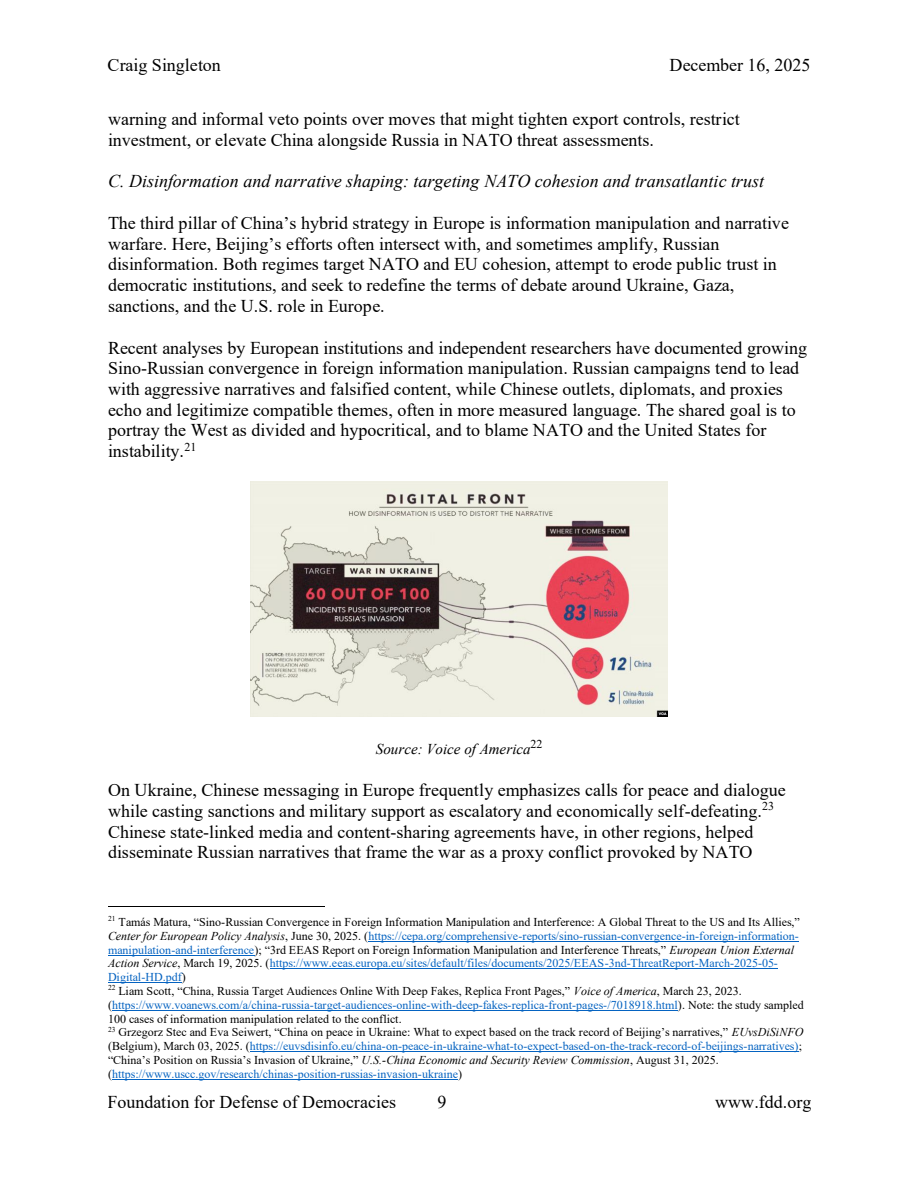
<style>
.page{position:relative;width:918px;height:1188px;background:#fff}
.page>*{position:absolute;margin:0;border:0;box-sizing:border-box;transform-origin:0 0}
.t1{font:18px/20.7px "Times New Roman";color:#000}
.t2{font:italic 18px "Times New Roman";color:#000}
.t3{font:italic 15px "Times New Roman";color:#000}
.t4{font:12px/13.8px "Times New Roman";color:#000}
.t5{font:12px/13.8px "Times New Roman";color:#0563c1}
.s1{color:#000}
.s2{font-style:italic;color:#000}
.s3{font-style:italic}
.s4{color:#0563c1}
</style>
<div class="page">
<hr style="left:108px;top:906px;width:216px;height:1px;background:#000">
<hr style="left:368px;top:941px;width:431px;height:1px;background:#0563c1">
<hr style="left:108px;top:955px;width:146px;height:1px;background:#0563c1">
<hr style="left:270px;top:969px;width:508px;height:1px;background:#0563c1">
<hr style="left:108px;top:982px;width:74px;height:1px;background:#0563c1">
<hr style="left:112px;top:1010px;width:566px;height:1px;background:#0563c1">
<hr style="left:250px;top:1051px;width:549px;height:1px;background:#0563c1">
<hr style="left:112px;top:1079px;width:346px;height:1px;background:#0563c1">
<img style="left:251px;top:482px;width:416px;height:234px">
<p class="t1" style="left:108px;top:54px;width:115px">Craig Singleton</p>
<p class="t1" style="left:670px;top:54px;width:142px">December 16, 2025</p>
<p class="t1" style="left:108px;top:108px;width:633px">warning and informal veto points over moves that might tighten export controls, restrict investment, or elevate China alongside Russia in NATO threat assessments.</p>
<h4 class="t2" style="left:108px;top:171px;width:658px">C. Disinformation and narrative shaping: targeting NATO cohesion and transatlantic trust</h4>
<p class="t1" style="left:108px;top:213px;width:683px">The third pillar of China’s hybrid strategy in Europe is information manipulation and narrative warfare. Here, Beijing’s efforts often intersect with, and sometimes amplify, Russian disinformation. Both regimes target NATO and EU cohesion, attempt to erode public trust in democratic institutions, and seek to redefine the terms of debate around Ukraine, Gaza, sanctions, and the U.S. role in Europe.</p>
<p class="t1" style="left:108px;top:337px;width:701px">Recent analyses by European institutions and independent researchers have documented growing Sino-Russian convergence in foreign information manipulation. Russian campaigns tend to lead with aggressive narratives and falsified content, while Chinese outlets, diplomats, and proxies echo and legitimize compatible themes, often in more measured language. The shared goal is to portray the West as divided and hypocritical, and to blame NATO and the United States for instability.<sup>21</sup></p>
<p class="t4" style="left:530px;top:737px;width:13px">22</p>
<p class="t1" style="left:108px;top:780px;width:679px">On Ukraine, Chinese messaging in Europe frequently emphasizes calls for peace and dialogue while casting sanctions and military support as escalatory and economically self-defeating.<sup>23<br></sup>Chinese state-linked media and content-sharing agreements have, in other regions, helped disseminate Russian narratives that frame the war as a proxy conflict provoked by NATO</p>
<p class="t3" style="left:376px;top:741px;width:156px">Source: Voice of America</p>
<p class="t5" style="left:108px;top:915px;width:693px"><sup>21</sup> <span class="s1">Tamás Matura, “Sino-Russian Convergence in Foreign Information Manipulation and Interference: A Global Threat to the US and Its Allies,” </span><span class="s2">Center for European Policy Analysis</span><span class="s1">, June 30, 2025. (</span>https://cepa.org/comprehensive-reports/sino-russian-convergence-in-foreign-information&shy;manipulation-and-interference<span class="s1">); “3rd EEAS Report on Foreign Information Manipulation and Interference Threats,”</span> <span class="s2">European Union External Action Service</span><span class="s1">, March 19, 2025. (</span>https://www.eeas.europa.eu/sites/default/files/documents/2025/EEAS-3nd-ThreatReport-March-2025-05- Digital-HD.pdf<span class="s1">)</span></p>
<p class="t4" style="left:108px;top:984px;width:697px"><sup>22</sup> Liam Scott, “China, Russia Target Audiences Online With Deep Fakes, Replica Front Pages,” <span class="s3">Voice of America</span>, March 23, 2023. (<span class="s4">https://www.voanews.com/a/china-russia-target-audiences-online-with-deep-fakes-replica-front-pages-/7018918.html</span>). Note: the study sampled<br>100 cases of information manipulation related to the conflict.</p>
<p class="t4" style="left:108px;top:1026px;width:697px"><sup>23</sup> Grzegorz Stec and Eva Seiwert, “China on peace in Ukraine: What to expect based on the track record of Beijing’s narratives,” <span class="s3">EUvsDiSiNFO </span>(Belgium), March 03, 2025. (<span class="s4">https://euvsdisinfo.eu/china-on-peace-in-ukraine-what-to-expect-based-on-the-track-record-of-beijings-narratives)</span>; “China’s Position on Russia’s Invasion of Ukraine,” <span class="s3">U.S.-China Economic and Security Review Commission</span>, August 31, 2025. (<span class="s4">https://www.uscc.gov/research/chinas-position-russias-invasion-ukraine</span>)</p>
<p class="t1" style="left:108px;top:1092px;width:290px">Foundation for Defense of Democracies</p>
<p class="t1" style="left:437px;top:1092px;width:10px">9</p>
<p class="t1" style="left:715px;top:1092px;width:98px">www.fdd.org</p>
</div>
